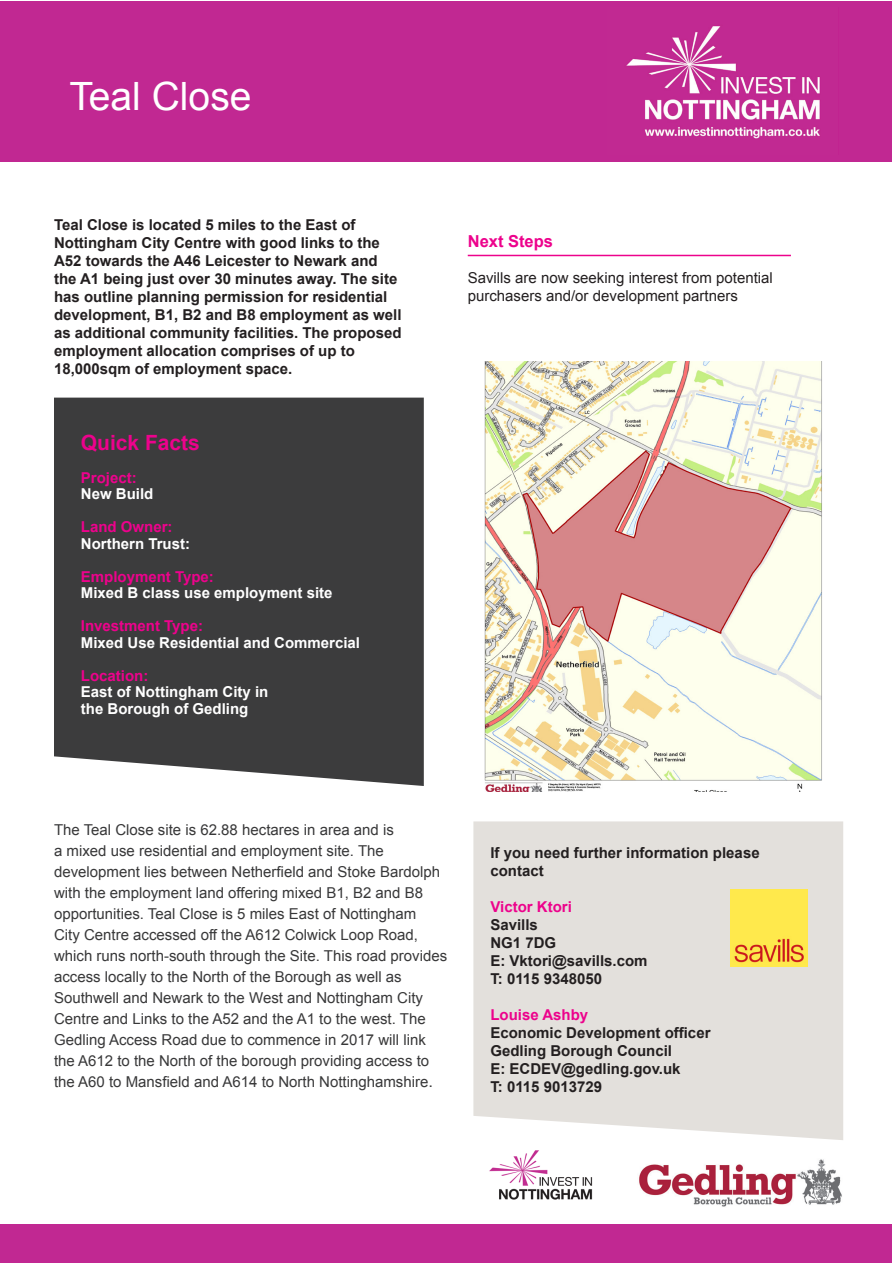
<style>
.page{position:relative;width:893px;height:1263px;background:#fff}
.page>*{position:absolute;margin:0;border:0;box-sizing:border-box;transform-origin:0 0}
.t1{font:39px "Arial";color:#fff}
.t2{font:700 21px "Arial";color:#ed028c}
.t3{font:700 16.5px "Arial";color:#ed028c}
.t4{font:15px/21px "Arial";color:#383839}
.t5{font:700 15px/18px "Arial";color:#231f20}
.t6{font:700 15px/16.5px "Arial";color:#fff}
.t7{font:15px/18px "Arial";color:#231f20}
.t8{font:700 15px/16.5px "Arial";color:#ed028c}
.s1{color:#fff}
.s2{color:#ed028c}
.s3{font-size:16.5px}
</style>
<div class="page">
<div style="left:1px;top:1px;width:891px;height:161px;background:#c12892"></div>
<div style="left:54px;top:398px;width:370px;height:388px;background:#3c3c3d"></div>
<img style="left:626px;top:26px;width:194px;height:113px">
<img style="left:484px;top:361px;width:338px;height:431px">
<hr style="left:468px;top:255px;width:323px;height:1px;background:#ed028c">
<div style="left:473px;top:821px;width:370px;height:319px;background:#e3e0dc"></div>
<img style="left:731px;top:889px;width:76px;height:77px">
<div style="left:1px;top:1225px;width:891px;height:38px;background:#c12892"></div>
<img style="left:489px;top:1150px;width:104px;height:50px">
<img style="left:639px;top:1159px;width:203px;height:48px">
<p class="t1" style="left:69px;top:70px;width:184px">Teal Close</p>
<p class="t5" style="left:54px;top:216px;width:349px">Teal Close is located 5 miles to the East of Nottingham City Centre with good links to the A52 towards the A46 Leicester to Newark and the A1 being just over 30 minutes away. The site has outline planning permission for residential development, B1, B2 and B8 employment as well as additional community facilities. The proposed employment allocation comprises of up to 18,000sqm of employment space.</p>
<p class="t2" style="left:81px;top:428px;width:121px">Quick Facts</p>
<p class="t8" style="left:81px;top:470px;width:74px">Project:<br><span class="s1">New Build</span></p>
<p class="t6" style="left:81px;top:519px;width:111px"><span class="s2">Land Owner:<br></span>Northern Trust:</p>
<p class="t6" style="left:81px;top:569px;width:253px"><span class="s2">Employment Type:<br></span>Mixed B class use employment site</p>
<p class="t6" style="left:81px;top:618px;width:281px"><span class="s2">Investment Type:<br></span>Mixed Use Residential and Commercial</p>
<p class="t6" style="left:81px;top:668px;width:189px"><span class="s2">Location:<br></span>East of Nottingham City in the Borough of Gedling</p>
<p class="t3" style="left:468px;top:230px;width:87px">Next Steps</p>
<p class="t7" style="left:468px;top:268px;width:307px">Savills are now seeking interest from potential purchasers and/or development partners</p>
<p class="t4" style="left:54px;top:820px;width:395px">The Teal Close site is 62.88 hectares in area and is<br>a mixed use residential and employment site. The development lies between Netherfield and Stoke Bardolph with the employment land offering mixed B1, B2 and B8 opportunities. Teal Close is 5 miles East of Nottingham<br>City Centre accessed off the A612 Colwick Loop Road, which runs north-south through the Site. This road provides access locally to the North of the Borough as well as Southwell and Newark to the West and Nottingham City Centre and Links to the A52 and the A1 to the west. The Gedling Access Road due to commence in 2017 will link the A612 to the North of the borough providing access to the A60 to Mansfield and A614 to North Nottinghamshire<span class="s3">.</span></p>
<p class="t5" style="left:490px;top:844px;width:271px">If you need further information please contact</p>
<p class="t8" style="left:490px;top:899px;width:83px">Victor Ktori</p>
<p class="t5" style="left:490px;top:916px;width:49px">Savills</p>
<p class="t5" style="left:490px;top:934px;width:67px">NG1 7DG</p>
<p class="t5" style="left:490px;top:952px;width:159px">E: Vktori@savills.com</p>
<p class="t5" style="left:490px;top:970px;width:113px">T: 0115 9348050</p>
<p class="t8" style="left:490px;top:1007px;width:99px">Louise Ashby</p>
<p class="t5" style="left:490px;top:1024px;width:222px">Economic Development officer</p>
<p class="t5" style="left:490px;top:1042px;width:183px">Gedling Borough Council</p>
<p class="t5" style="left:490px;top:1060px;width:192px">E: ECDEV@gedling.gov.uk</p>
<p class="t5" style="left:490px;top:1078px;width:113px">T: 0115 9013729</p>
</div>
